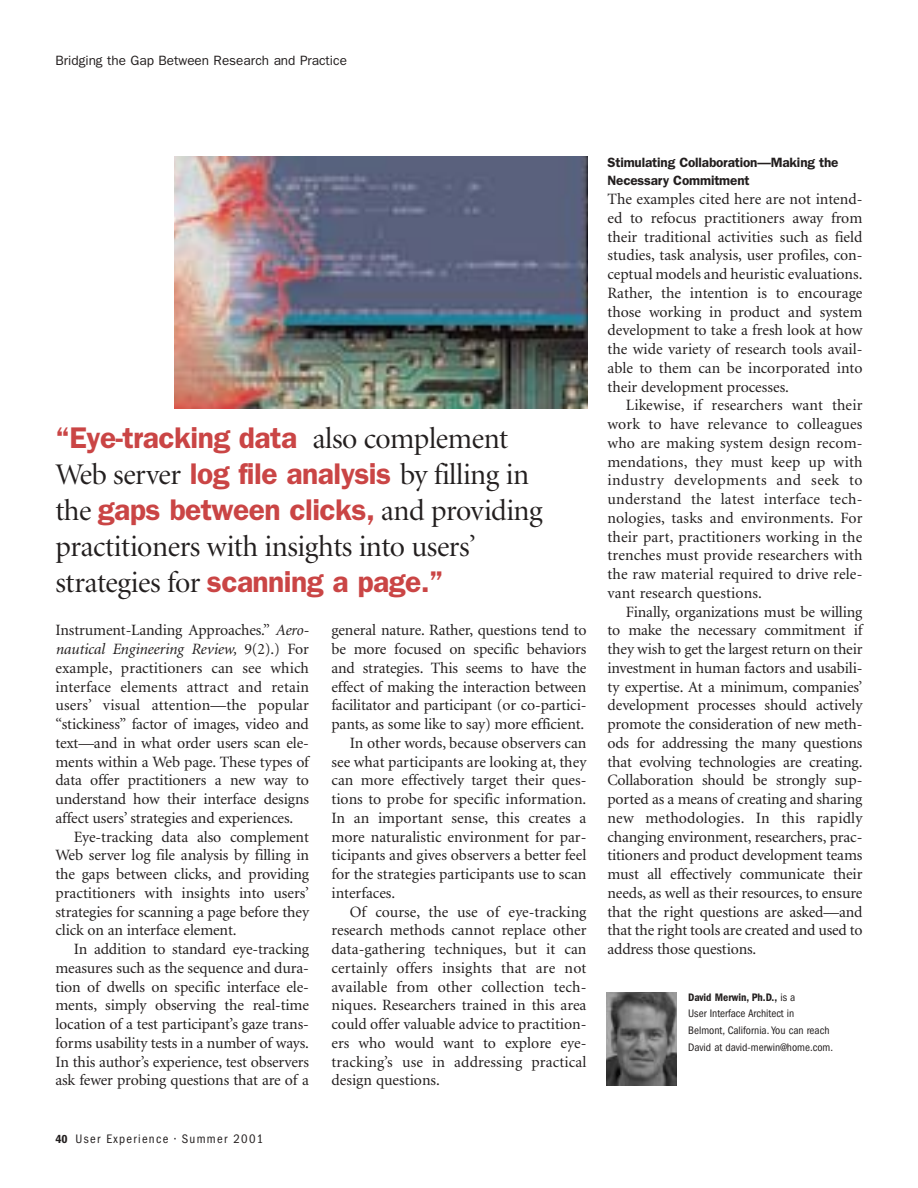
<style>
.page{position:relative;width:918px;height:1188px;background:#fff}
.page>*{position:absolute;margin:0;border:0;box-sizing:border-box;transform-origin:0 0}
.t1{font:600 30px "Franklin Gothic";letter-spacing:-.02em;color:#ca4545}
.t2{font:30px "Minion Display";letter-spacing:-.015em;color:#231f1f}
.t3{font:15.75px/18.8px "Minion";letter-spacing:-.01em;color:#231f1f;text-align:justify}
.t4{font:15.75px "Minion";letter-spacing:.01em;color:#231f1f}
.t5{font:italic 15.75px "Minion";letter-spacing:-.01em;color:#231f1f}
.t6{font:600 13.5px/18.8px "Franklin Gothic";letter-spacing:-.01em;color:#231f1f}
.t7{font:13.5px "Franklin Gothic";color:#231f1f}
.t8{font:condensed 12.75px "Franklin Gothic";letter-spacing:.1em;color:#231f1f}
.t9{font:condensed 11.25px/17px "Franklin Gothic";color:#231f1f}
.s1{font-family:"Minion Display";font-weight:400;color:#231f1f}
.s2{font-family:"Franklin Gothic";font-weight:600;color:#ca4545}
.s3{font-style:italic}
.s4{font-style:normal}
.s5{font-weight:600;font-size:12px}
.s6{font-weight:600}
</style>
<div class="page">
<img style="left:606px;top:992px;width:70px;height:94px">
<img style="left:174px;top:156px;width:414px;height:253px">
<p class="t7" style="left:56px;top:55px;width:293px">Bridging the Gap Between Research and Practice</p>
<h1 class="t1" style="left:56px;top:427px;width:454px">“Eye-tracking data <span class="s1">also complement</span></h1>
<h1 class="t2" style="left:56px;top:463px;width:475px">Web server <span class="s2">log file analysis</span> by filling in</h1>
<h1 class="t1" style="left:56px;top:499px;width:489px"><span class="s1">the</span> gaps between clicks, <span class="s1">and providing</span></h1>
<h1 class="t2" style="left:56px;top:535px;width:422px">practitioners with insights into users’</h1>
<h1 class="t1" style="left:56px;top:571px;width:390px"><span class="s1">strategies for</span> scanning a page.”</h1>
<p class="t3" style="left:56px;top:622px;width:255px">Instrument-Landing Approaches.” <span class="s3">Aero-</span></p>
<p class="t5" style="left:56px;top:643px;width:255px">nautical Engineering Review, <span class="s4">9(2).) For</span></p>
<p class="t3" style="left:56px;top:660px;width:255px">example, practitioners can see which</p>
<p class="t4" style="left:56px;top:680px;width:255px">interface elements attract and retain</p>
<p class="t4" style="left:56px;top:699px;width:255px">users’ visual attention—the popular</p>
<p class="t3" style="left:56px;top:716px;width:255px">“stickiness” factor of images, video and</p>
<p class="t3" style="left:56px;top:735px;width:255px">text—and in what order users scan ele-</p>
<p class="t3" style="left:56px;top:753px;width:255px">ments within a Web page. These types of</p>
<p class="t3" style="left:56px;top:772px;width:255px">data offer practitioners a new way to</p>
<p class="t3" style="left:56px;top:791px;width:255px">understand how their interface designs</p>
<p class="t3" style="left:56px;top:810px;width:239px">affect users’ strategies and experiences.</p>
<p class="t3" style="left:74px;top:828px;width:237px">Eye-tracking data also complement</p>
<p class="t3" style="left:56px;top:847px;width:255px">Web server log file analysis by filling in</p>
<p class="t3" style="left:56px;top:866px;width:255px">the gaps between clicks, and providing</p>
<p class="t3" style="left:56px;top:885px;width:255px">practitioners with insights into users’</p>
<p class="t3" style="left:56px;top:903px;width:255px">strategies for scanning a page before they</p>
<p class="t3" style="left:56px;top:922px;width:183px">click on an interface element.</p>
<p class="t3" style="left:74px;top:941px;width:237px">In addition to standard eye-tracking</p>
<p class="t3" style="left:55px;top:960px;width:255px">measures such as the sequence and dura-</p>
<p class="t3" style="left:55px;top:978px;width:255px">tion of dwells on specific interface ele-</p>
<p class="t3" style="left:55px;top:997px;width:255px">ments, simply observing the real-time</p>
<p class="t3" style="left:55px;top:1016px;width:255px">location of a test participant’s gaze trans-</p>
<p class="t3" style="left:55px;top:1035px;width:255px">forms usability tests in a number of ways.</p>
<p class="t3" style="left:55px;top:1053px;width:255px">In this author’s experience, test observers</p>
<p class="t3" style="left:55px;top:1072px;width:255px">ask fewer probing questions that are of a</p>
<p class="t8" style="left:56px;top:1134px;width:209px"><span class="s5">40</span> User Experience • Summer 2001</p>
<p class="t3" style="left:332px;top:622px;width:257px">general nature. Rather, questions tend to</p>
<p class="t3" style="left:332px;top:641px;width:256px">be more focused on specific behaviors</p>
<p class="t3" style="left:332px;top:660px;width:257px">and strategies. This seems to have the</p>
<p class="t3" style="left:332px;top:678px;width:256px">effect of making the interaction between</p>
<p class="t3" style="left:332px;top:697px;width:257px">facilitator and participant (or co-partici-</p>
<p class="t3" style="left:332px;top:716px;width:254px">pants, as some like to say) more efficient.</p>
<p class="t3" style="left:350px;top:735px;width:238px">In other words, because observers can</p>
<p class="t3" style="left:332px;top:753px;width:256px">see what participants are looking at, they</p>
<p class="t3" style="left:332px;top:772px;width:256px">can more effectively target their ques-</p>
<p class="t3" style="left:332px;top:791px;width:256px">tions to probe for specific information.</p>
<p class="t3" style="left:332px;top:810px;width:256px">In an important sense, this creates a</p>
<p class="t3" style="left:332px;top:828px;width:256px">more naturalistic environment for par-</p>
<p class="t3" style="left:332px;top:847px;width:257px">ticipants and gives observers a better feel</p>
<p class="t3" style="left:332px;top:866px;width:257px">for the strategies participants use to scan</p>
<p class="t3" style="left:332px;top:885px;width:65px">interfaces.</p>
<p class="t3" style="left:350px;top:903px;width:238px">Of course, the use of eye-tracking</p>
<p class="t3" style="left:332px;top:922px;width:256px">research methods cannot replace other</p>
<p class="t3" style="left:332px;top:941px;width:257px">data-gathering techniques, but it can</p>
<p class="t4" style="left:332px;top:962px;width:257px">certainly offers insights that are not</p>
<p class="t4" style="left:332px;top:980px;width:256px">available from other collection tech-</p>
<p class="t3" style="left:332px;top:997px;width:257px">niques. Researchers trained in this area</p>
<p class="t3" style="left:332px;top:1016px;width:257px">could offer valuable advice to practition-</p>
<p class="t3" style="left:332px;top:1035px;width:257px">ers who would want to explore eye-</p>
<p class="t4" style="left:332px;top:1055px;width:256px">tracking’s use in addressing practical</p>
<p class="t3" style="left:332px;top:1072px;width:110px">design questions.</p>
<p class="t6" style="left:608px;top:154px;width:233px">Stimulating Collaboration—Making the<br>Necessary Commitment</p>
<p class="t3" style="left:608px;top:191px;width:257px">The examples cited here are not intend&shy;ed to refocus practitioners away from their traditional activities such as field studies, task analysis, user profiles, con&shy;ceptual models and heuristic evaluations.<br>Rather, the intention is to encourage those working in product and system development to take a fresh look at how the wide variety of research tools avail&shy;able to them can be incorporated into their development processes.</p>
<p class="t3" style="left:608px;top:397px;width:257px;text-indent:18px">Likewise, if researchers want their work to have relevance to colleagues who are making system design recom&shy;mendations, they must keep up with industry developments and seek to understand the latest interface tech&shy;nologies, tasks and environments. For their part, practitioners working in the trenches must provide researchers with the raw material required to drive rele&shy;vant research questions.</p>
<p class="t3" style="left:608px;top:603px;width:257px;text-indent:18px">Finally, organizations must be willing to make the necessary commitment if they wish to get the largest return on their investment in human factors and usabili&shy;ty expertise. At a minimum, companies’ development processes should actively promote the consideration of new meth&shy;ods for addressing the many questions that evolving technologies are creating.<br>Collaboration should be strongly sup&shy;ported as a means of creating and sharing new methodologies. In this rapidly changing environment, researchers, prac&shy;titioners and product development teams must all effectively communicate their needs, as well as their resources, to ensure that the right questions are asked—and that the right tools are created and used to address those questions.</p>
<p class="t9" style="left:688px;top:989px;width:146px"><span class="s6">David Merwin, Ph.D.,</span> is a<br>User Interface Architect in<br>Belmont, California. You can reach<br>David at david-merwin@home.com.</p>
</div>
